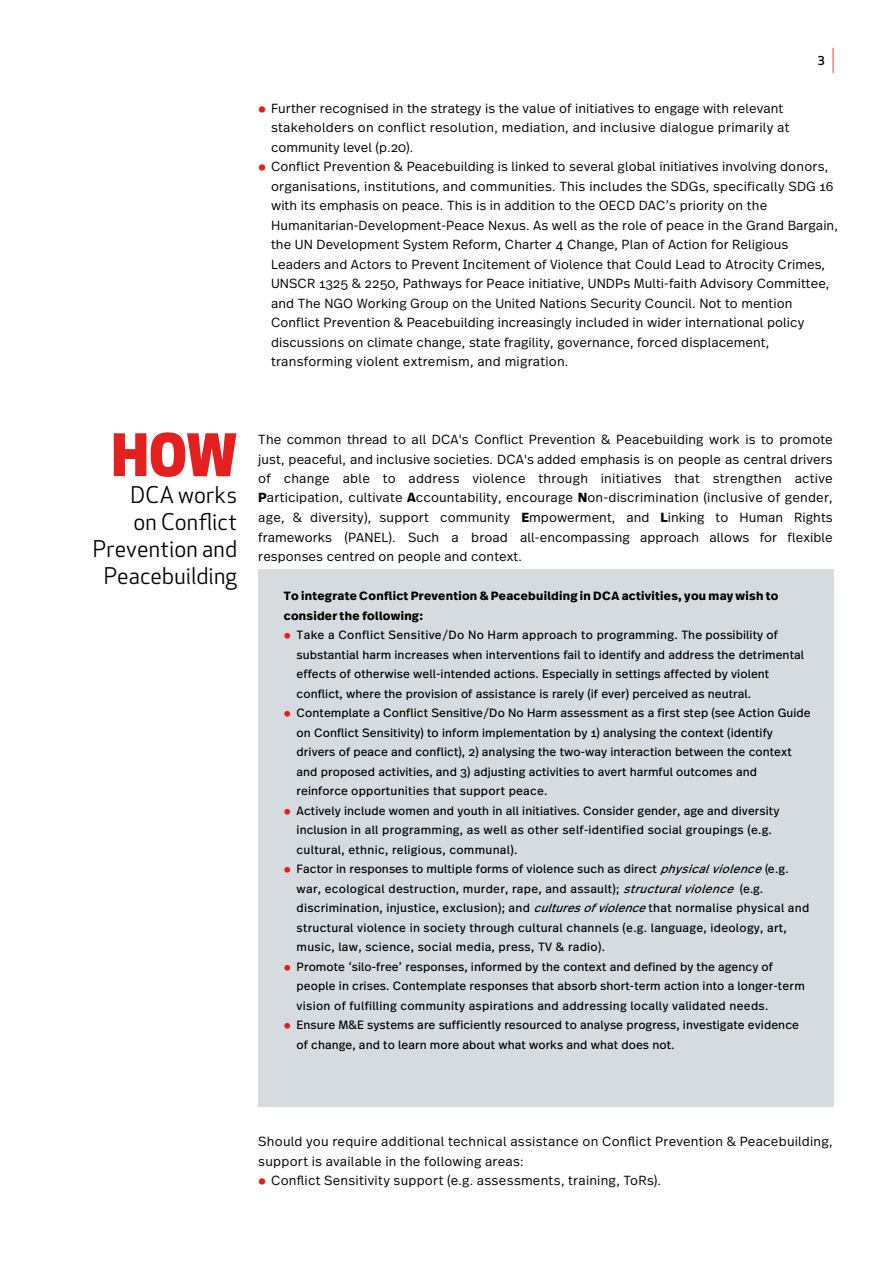
<style>
.page{position:relative;width:893px;height:1263px;background:#fff}
.page>*{position:absolute;margin:0;border:0;box-sizing:border-box;transform-origin:0 0}
.t1{font:800 57px "Apex New";color:#e41f1f}
.t2{font:22.5px/27px "Apex New";letter-spacing:.01em;color:#000;text-align:right}
.t3{font:300 13.2px/19.5px "Real Text OT";letter-spacing:.005em;color:#000}
.t4{font:12px/19.5px "Real Text OT";letter-spacing:.005em;color:#000}
.t5{font:12px/19.5px "Real Text OT";letter-spacing:.025em;color:#000}
.t6{font:700 12px/19.5px "Real Text OT";letter-spacing:.02em;color:#000}
.t7{font:500 12px "Apex New";color:#000}
.s1{color:#e41f1f}
.s2{font-weight:700}
.s3{font-weight:300;color:#e41f1f}
.s4{font-style:italic}
</style>
<div class="page">
<svg style="left:833px;top:48px;width:1px;height:25px"></svg>
<div style="left:258px;top:570px;width:575px;height:537px;background:#d6dbdf"></div>
<p class="t7" style="left:818px;top:53px;width:9px">3</p>
<p class="t3" style="left:271px;top:98px;width:520px;text-indent:-13px"><span class="s1">●</span> Further recognised in the strategy is the value of initiatives to engage with relevant stakeholders on conflict resolution, mediation, and inclusive dialogue primarily at community level (p.20).</p>
<p class="t3" style="left:271px;top:157px;width:568px;text-indent:-13px"><span class="s1">●</span> Conflict Prevention &amp; Peacebuilding is linked to several global initiatives involving donors, organisations, institutions, and communities. This includes the SDGs, specifically SDG 16 with its emphasis on peace. This is in addition to the OECD DAC’s priority on the Humanitarian-Development-Peace Nexus. As well as the role of peace in the Grand Bargain, the UN Development System Reform, Charter 4 Change, Plan of Action for Religious Leaders and Actors to Prevent Incitement of Violence that Could Lead to Atrocity Crimes, UNSCR 1325 &amp; 2250, Pathways for Peace initiative, UNDPs Multi-faith Advisory Committee, and The NGO Working Group on the United Nations Security Council. Not to mention Conflict Prevention &amp; Peacebuilding increasingly included in wider international policy discussions on climate change, state fragility, governance, forced displacement, transforming violent extremism, and migration.</p>
<h1 class="t1" style="left:112px;top:415px;width:127px">HOW</h1>
<h2 class="t2" style="left:93px;top:481px;width:146px">DCA works<br>on Conflict<br>Prevention and<br>Peacebuilding</h2>
<p class="t3" style="left:258px;top:430px;width:576px;text-align:justify">The common thread to all DCA's Conflict Prevention &amp; Peacebuilding work is to promote just, peaceful, and inclusive societies. DCA's added emphasis is on people as central drivers of change able to address violence through initiatives that strengthen active <span class="s2">P</span>articipation, cultivate <span class="s2">A</span>ccountability, encourage <span class="s2">N</span>on-discrimination (inclusive of gender, age, &amp; diversity), support community <span class="s2">E</span>mpowerment, and <span class="s2">L</span>inking to Human Rights frameworks (PANEL). Such a broad all-encompassing approach allows for flexible responses centred on people and context.</p>
<p class="t6" style="left:284px;top:586px;width:496px">To integrate Conflict Prevention &amp; Peacebuilding in DCA activities, you may wish to consider the following:</p>
<p class="t4" style="left:297px;top:625px;width:509px;text-indent:-13px"><span class="s3">●</span> Take a Conflict Sensitive/Do No Harm approach to programming. The possibility of substantial harm increases when interventions fail to identify and address the detrimental effects of otherwise well-intended actions. Especially in settings affected by violent conflict, where the provision of assistance is rarely (if ever) perceived as neutral.</p>
<p class="t4" style="left:297px;top:703px;width:516px;text-indent:-13px"><span class="s3">●</span> Contemplate a Conflict Sensitive/Do No Harm assessment as a first step (see Action Guide on Conflict Sensitivity) to inform implementation by 1) analysing the context (identify drivers of peace and conflict), 2) analysing the two-way interaction between the context and proposed activities, and 3) adjusting activities to avert harmful outcomes and reinforce opportunities that support peace.</p>
<p class="t5" style="left:297px;top:801px;width:484px;text-indent:-13px"><span class="s3">●</span> Actively include women and youth in all initiatives. Consider gender, age and diversity inclusion in all programming, as well as other self-identified social groupings (e.g. cultural, ethnic, religious, communal).</p>
<p class="t4" style="left:297px;top:859px;width:514px;text-indent:-13px"><span class="s3">●</span> Factor in responses to multiple forms of violence such as direct <span class="s4">physicalviolence</span>(e.g. war, ecological destruction, murder, rape, and assault); <span class="s4">structuralviolence</span> (e.g. discrimination, injustice, exclusion); and <span class="s4">culturesofviolence</span>that normalise physical and structural violence in society through cultural channels (e.g. language, ideology, art, music, law, science, social media, press, TV &amp; radio).</p>
<p class="t4" style="left:297px;top:957px;width:510px;text-indent:-13px"><span class="s3">●</span> Promote ‘silo-free’ responses, informed by the context and defined by the agency of people in crises. Contemplate responses that absorb short-term action into a longer-term vision of fulfilling community aspirations and addressing locally validated needs.</p>
<p class="t4" style="left:297px;top:1015px;width:504px;text-indent:-13px"><span class="s3">●</span> Ensure M&amp;E systems are sufficiently resourced to analyse progress, investigate evidence of change, and to learn more about what works and what does not.</p>
<p class="t3" style="left:258px;top:1132px;width:576px">Should you require additional technical assistance on Conflict Prevention &amp; Peacebuilding, support is available in the following areas:</p>
<p class="t3" style="left:258px;top:1171px;width:404px"><span class="s1">●</span> Conflict Sensitivity support (e.g. assessments, training, ToRs).</p>
</div>
